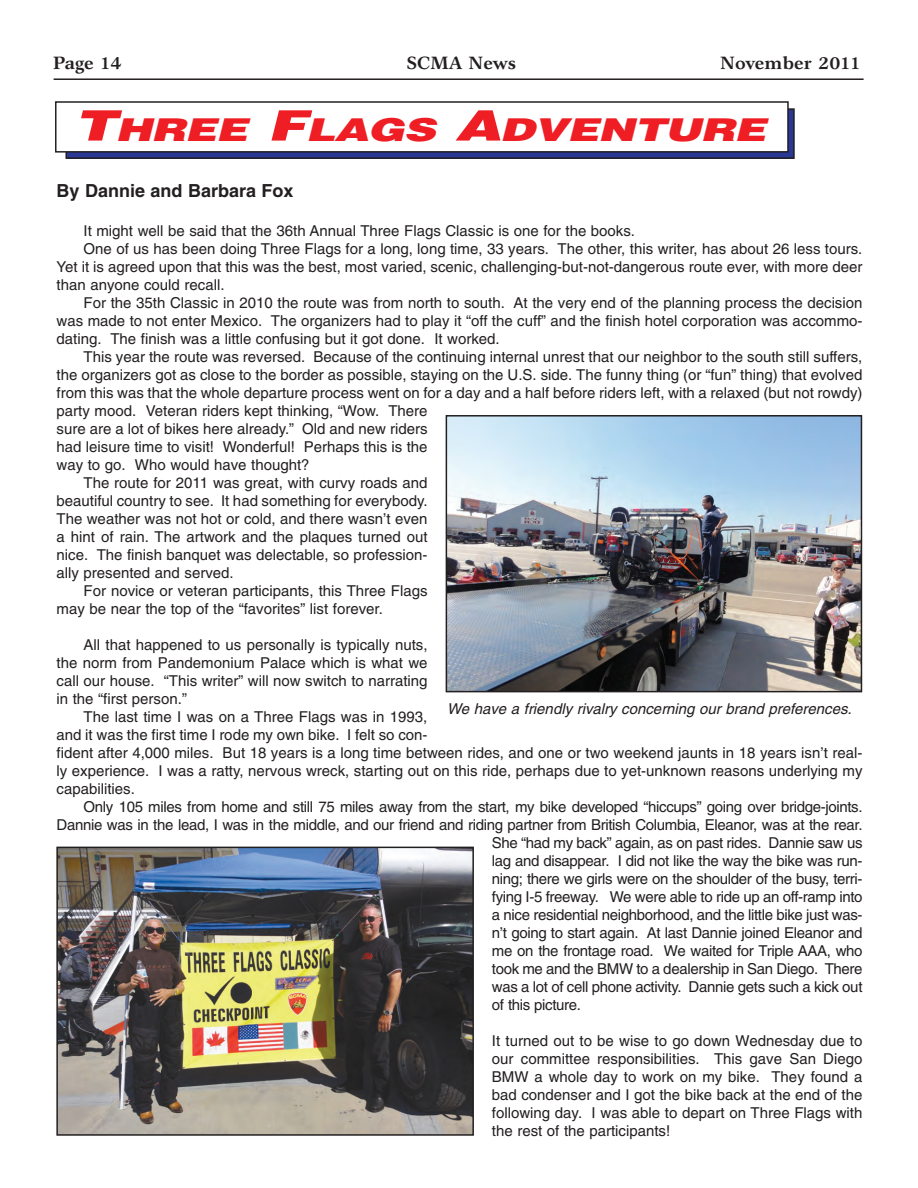
<style>
.page{position:relative;width:918px;height:1188px;background:#fff}
.page>*{position:absolute;margin:0;border:0;box-sizing:border-box;transform-origin:0 0}
.t1{font:italic 900 31.5px "Helvetica";color:#ee1e24;scale:1.41 1}
.t2{font:700 18px "Garth Graphic";color:#231f20}
.t3{font:700 18px "Helvetica";color:#231f20}
.t4{font:15px/18px "Helvetica";color:#231f20;text-align:justify}
.t5{font:15px "Helvetica";letter-spacing:-.02em;color:#231f20}
.t6{font:italic 15px "Helvetica";color:#231f20}
.s1{font-size:42px}
</style>
<div class="page">
<hr style="left:54px;top:78px;width:810px;height:2px;background:#231f20">
<div style="left:66px;top:109px;width:728px;height:49px;background:#293795"></div>
<div style="left:65px;top:108px;width:730px;height:51px;border:1px solid #231f20"></div>
<div style="left:56px;top:102px;width:732px;height:50px;background:#fff"></div>
<div style="left:55px;top:101px;width:734px;height:52px;border:1px solid #231f20"></div>
<img style="left:449px;top:418px;width:410px;height:271px">
<div style="left:446px;top:415px;width:416px;height:277px;border:2px solid #231f20"></div>
<img style="left:59px;top:850px;width:412px;height:283px">
<div style="left:56px;top:847px;width:418px;height:289px;border:2px solid #231f20"></div>
<p class="t2" style="left:53px;top:56px;width:71px">Page 14</p>
<p class="t2" style="left:407px;top:56px;width:111px">SCMA News</p>
<p class="t2" style="left:720px;top:56px;width:142px">November 2011</p>
<h1 class="t1" style="left:74px;top:118px;width:498px"><span class="s1">T</span>HREE <span class="s1">F</span>LAGS <span class="s1">A</span>DVENTURE</h1>
<p class="t3" style="left:57px;top:184px;width:239px">By Dannie and Barbara Fox</p>
<p class="t4" style="left:84px;top:223px;width:553px">It might well be said that the 36th Annual Three Flags Classic is one for the books.</p>
<p class="t4" style="left:84px;top:241px;width:780px">One of us has been doing Three Flags for a long, long time, 33 years. The other, this writer, has about 26 less tours.</p>
<p class="t4" style="left:57px;top:259px;width:807px">Yet it is agreed upon that this was the best, most varied, scenic, challenging-but-not-dangerous route ever, with more deer</p>
<p class="t4" style="left:57px;top:277px;width:169px">than anyone could recall.</p>
<p class="t4" style="left:84px;top:295px;width:780px">For the 35th Classic in 2010 the route was from north to south. At the very end of the planning process the decision</p>
<p class="t4" style="left:57px;top:313px;width:807px">was made to not enter Mexico. The organizers had to play it “off the cuff” and the finish hotel corporation was accommo-</p>
<p class="t4" style="left:57px;top:331px;width:445px">dating. The finish was a little confusing but it got done. It worked.</p>
<p class="t4" style="left:84px;top:349px;width:780px">This year the route was reversed. Because of the continuing internal unrest that our neighbor to the south still suffers,</p>
<p class="t4" style="left:57px;top:367px;width:807px">the organizers got as close to the border as possible, staying on the U.S. side. The funny thing (or “fun” thing) that evolved</p>
<p class="t4" style="left:57px;top:385px;width:807px">from this was that the whole departure process went on for a day and a half before riders left, with a relaxed (but not rowdy)</p>
<p class="t4" style="left:57px;top:403px;width:373px">party mood. Veteran riders kept thinking, “Wow. There</p>
<p class="t4" style="left:57px;top:421px;width:373px">sure are a lot of bikes here already.” Old and new riders</p>
<p class="t4" style="left:57px;top:439px;width:373px">had leisure time to visit! Wonderful! Perhaps this is the</p>
<p class="t4" style="left:57px;top:457px;width:255px">way to go. Who would have thought?</p>
<p class="t4" style="left:84px;top:475px;width:346px">The route for 2011 was great, with curvy roads and</p>
<p class="t4" style="left:57px;top:493px;width:373px">beautiful country to see. It had something for everybody.</p>
<p class="t4" style="left:57px;top:511px;width:373px">The weather was not hot or cold, and there wasn’t even</p>
<p class="t4" style="left:57px;top:529px;width:373px">a hint of rain. The artwork and the plaques turned out</p>
<p class="t4" style="left:57px;top:547px;width:373px">nice. The finish banquet was delectable, so profession-</p>
<p class="t4" style="left:57px;top:565px;width:179px">ally presented and served.</p>
<p class="t4" style="left:84px;top:583px;width:346px">For novice or veteran participants, this Three Flags</p>
<p class="t4" style="left:57px;top:601px;width:328px">may be near the top of the “favorites” list forever.</p>
<p class="t4" style="left:57px;top:637px;width:373px;text-indent:27px">All that happened to us personally is typically nuts, the norm from Pandemonium Palace which is what we call our house. “This writer” will now switch to narrating in the “first person.”</p>
<p class="t4" style="left:57px;top:709px;width:807px;text-align:left;text-indent:27px">The last time I was on a Three Flags was in 1993,<br>and it was the first time I rode my own bike. I felt so con-<br>fident after 4,000 miles. But 18 years is a long time between rides, and one or two weekend jaunts in 18 years isn’t real&shy;ly experience. I was a ratty, nervous wreck, starting out on this ride, perhaps due to yet-unknown reasons underlying my capabilities.</p>
<p class="t5" style="left:84px;top:801px;width:780px">Only 105 miles from home and still 75 miles away from the start, my bike developed “hiccups” going over bridge-joints.</p>
<p class="t5" style="left:57px;top:819px;width:807px">Dannie was in the lead, I was in the middle, and our friend and riding partner from British Columbia, Eleanor, was at the rear.</p>
<p class="t5" style="left:492px;top:837px;width:372px">She “had my back” again, as on past rides. Dannie saw us</p>
<p class="t5" style="left:492px;top:855px;width:372px">lag and disappear. I did not like the way the bike was run-</p>
<p class="t5" style="left:492px;top:873px;width:372px">ning; there we girls were on the shoulder of the busy, terri-</p>
<p class="t5" style="left:492px;top:891px;width:372px">fying I-5 freeway. We were able to ride up an off-ramp into</p>
<p class="t5" style="left:492px;top:909px;width:372px">a nice residential neighborhood, and the little bike just was-</p>
<p class="t5" style="left:492px;top:927px;width:372px">n’t going to start again. At last Dannie joined Eleanor and</p>
<p class="t5" style="left:492px;top:945px;width:372px">me on the frontage road. We waited for Triple AAA, who</p>
<p class="t5" style="left:492px;top:963px;width:372px">took me and the BMW to a dealership in San Diego. There</p>
<p class="t5" style="left:492px;top:981px;width:372px">was a lot of cell phone activity. Dannie gets such a kick out</p>
<p class="t5" style="left:492px;top:999px;width:91px">of this picture.</p>
<p class="t4" style="left:492px;top:1033px;width:372px">It turned out to be wise to go down Wednesday due to our committee responsibilities. This gave San Diego BMW a whole day to work on my bike. They found a bad condenser and I got the bike back at the end of the following day. I was able to depart on Three Flags with the rest of the participants!</p>
<p class="t6" style="left:447px;top:703px;width:409px">We have a friendly rivalry concerning our brand preferences.</p>
</div>
